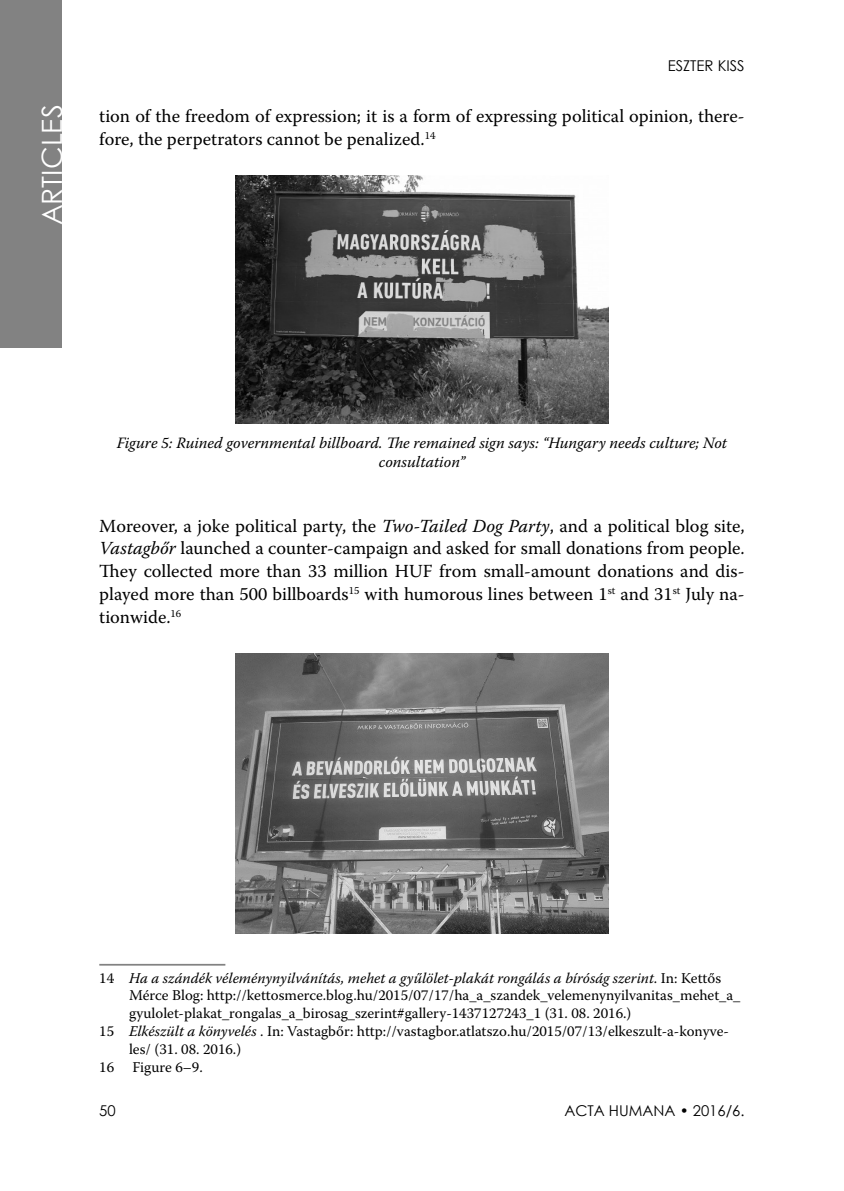
<style>
.page{position:relative;width:844px;height:1191px;background:#fff}
.page>*{position:absolute;margin:0;border:0;box-sizing:border-box;transform-origin:0 0}
.t1{font:28px "Century Gothic";color:#fff}
.Szöveg_első_bek{font:18.38px/22.8px "Warnock Pro";color:#000}
.Képaláírás{font:italic 15.75px/18.9px "Warnock Pro";color:#000;text-align:center}
.Lábjegyzet{font:14.88px/17.8px "Warnock Pro";color:#000}
.t2{font:14.88px "Century Gothic";color:#000}
.s1{font-style:italic}
</style>
<div class="page">
<div style="left:0;top:0;width:62px;height:347px;background:#828282"></div>
<img style="left:236px;top:176px;width:372px;height:248px">
<img style="left:236px;top:653px;width:372px;height:280px">
<hr style="left:99px;top:964px;width:126px;height:1px;background:#828282">
<p class="t2" style="left:667px;top:55px;width:78px">ESZTER KISS</p>
<h1 class="t1" style="left:33px;top:225px;width:123px;rotate:-90deg">ARTICLES</h1>
<p class="Szöveg_első_bek" style="left:99px;top:104px;width:646px">tion of the freedom of expression; it is a form of expressing political opinion, there&shy;fore, the perpetrators cannot be penalized. <sup>14</sup></p>
<p class="Képaláírás" style="left:117px;top:433px;width:611px">Figure 5: Ruined governmental billboard. The remained sign says: “Hungary needs culture; Not consultation”</p>
<p class="Szöveg_első_bek" style="left:99px;top:514px;width:646px;text-align:justify">Moreover, a joke political party, the <span class="s1">Two-Tailed Dog Party</span>, and a political blog site, <span class="s1">Vastagbőr</span> launched a counter-campaign and asked for small donations from people.<br>They collected more than 33 million HUF from small-amount donations and dis&shy;played more than 500 billboards<sup>15</sup> with humorous lines between 1<sup>st</sup> and 31<sup>st</sup> July na&shy;tionwide. <sup>16</sup></p>
<p class="Lábjegyzet" style="left:129px;top:968px;width:612px;text-indent:-30px">14 <span class="s1">Ha a szándék véleménynyilvánítás, mehet a gyűlölet-plakát rongálás a bíróság szerint</span>. In: Kettős<br>Mérce Blog: http://kettosmerce.blog.hu/2015/07/17/ha_a_szandek_velemenynyilvanitas_mehet_a_ gyulolet-plakat_rongalas_a_birosag_szerint#gallery-1437127243_1 (31. 08. 2016.)</p>
<p class="Lábjegyzet" style="left:129px;top:1022px;width:601px;text-indent:-30px">15 <span class="s1">Elkészült a könyvelés</span> . In: Vastagbőr: http://vastagbor.atlatszo.hu/2015/07/13/elkeszult-a-konyve&shy;les/ (31. 08. 2016.)</p>
<p class="Lábjegyzet" style="left:99px;top:1057px;width:103px">16 Figure 6–9.</p>
<p class="t2" style="left:99px;top:1100px;width:18px">50</p>
<p class="t2" style="left:564px;top:1100px;width:182px">ACTA HUMANA • 2016/6.</p>
</div>
